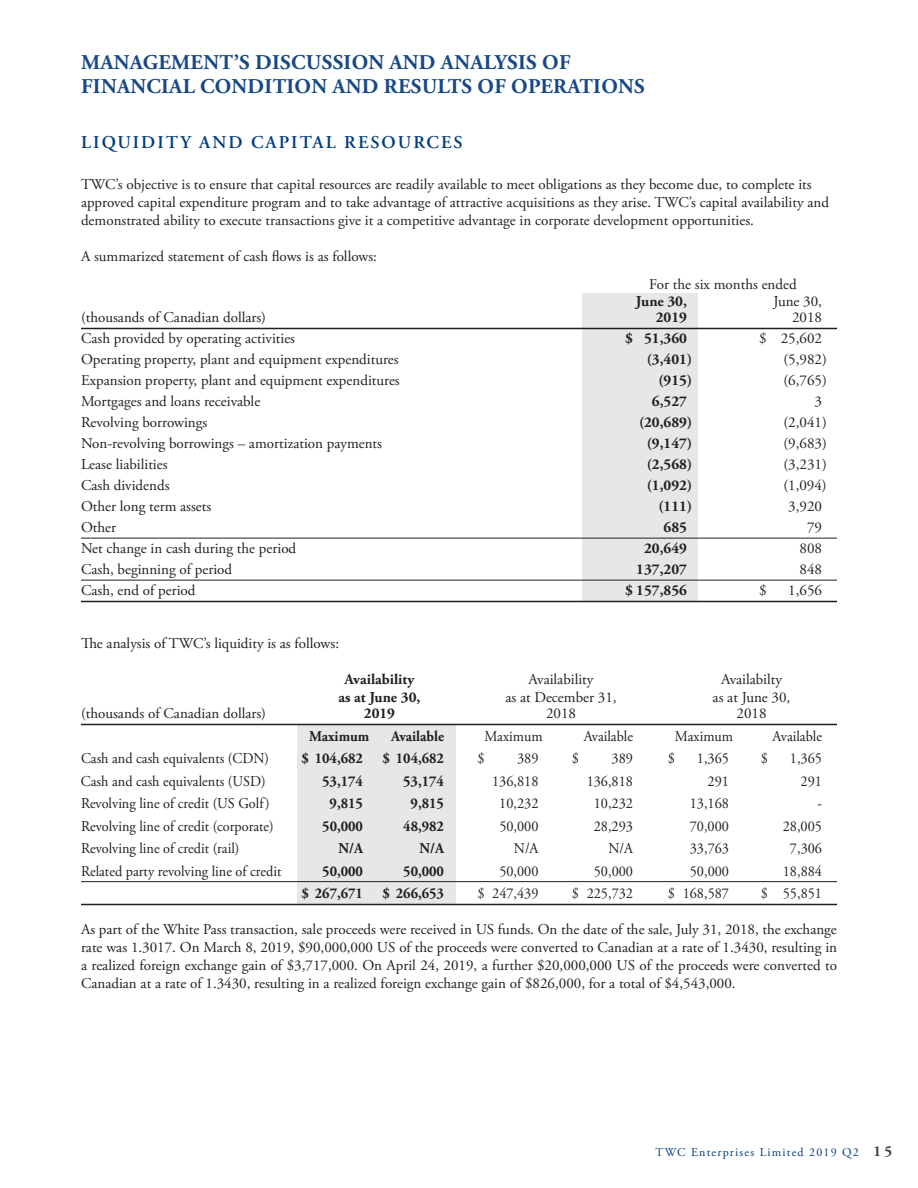
<style>
.page{position:relative;width:918px;height:1188px;background:#fff}
.page>*{position:absolute;margin:0;border:0;box-sizing:border-box;transform-origin:0 0}
.t1{font:700 21px/24px "Adobe Garamond Pro";letter-spacing:.015em;color:#184987}
.t2{font:600 18px "Adobe Garamond Pro";letter-spacing:.115em;color:#013d7d}
.t3{font:15px/18px "Adobe Garamond Pro";color:#231f20}
.t4{font:15px "Adobe Garamond Pro";color:#231f20;scale:.95 1}
.t5{font:700 15px "Adobe Garamond Pro";color:#231f20}
.t6{font:700 15px "Adobe Garamond Pro";color:#231f20;scale:.95 1}
.t7{font:12px "Adobe Garamond Pro";letter-spacing:.1em;color:#013d7d}
.s1{font-weight:700;font-size:15px;color:#3e3e3f}
</style>
<div class="page">
<div style="left:297px;top:724px;width:159px;height:180px;background:#e6e7e9"></div>
<div style="left:582px;top:293px;width:116px;height:309px;background:#e6e7e9"></div>
<hr style="left:81px;top:328px;width:756px;height:1px;background:#231f20">
<hr style="left:81px;top:538px;width:756px;height:1px;background:#231f20">
<hr style="left:81px;top:580px;width:756px;height:1px;background:#231f20">
<hr style="left:81px;top:601px;width:756px;height:1px;background:#231f20">
<hr style="left:81px;top:724px;width:756px;height:1px;background:#231f20">
<hr style="left:81px;top:881px;width:756px;height:1px;background:#231f20">
<hr style="left:81px;top:904px;width:756px;height:1px;background:#231f20">
<h1 class="t1" style="left:81px;top:51px;width:565px">MANAGEMENT’S DISCUSSION AND ANALYSIS OF<br>FINANCIAL CONDITION AND RESULTS OF OPERATIONS</h1>
<p class="t2" style="left:81px;top:132px;width:383px">LIQUIDITY AND CAPITAL RESOURCES</p>
<p class="t3" style="left:81px;top:175px;width:749px">TWC’s objective is to ensure that capital resources are readily available to meet obligations as they become due, to complete its approved capital expenditure program and to take advantage of attractive acquisitions as they arise. TWC’s capital availability and demonstrated ability to execute transactions give it a competitive advantage in corporate development opportunities.</p>
<p class="t3" style="left:81px;top:247px;width:298px">A summarized statement of cash flows is as follows:</p>
<p class="t3" style="left:649px;top:276px;width:149px">For the six months ended</p>
<p class="t5" style="left:636px;top:292px;width:53px">June 30,</p>
<p class="t3" style="left:773px;top:293px;width:50px">June 30,</p>
<p class="t3" style="left:81px;top:309px;width:187px">(thousands of Canadian dollars)</p>
<p class="t5" style="left:656px;top:309px;width:33px">2019</p>
<p class="t3" style="left:792px;top:309px;width:31px">2018</p>
<p class="t3" style="left:81px;top:330px;width:216px">Cash provided by operating activities</p>
<p class="t5" style="left:625px;top:330px;width:63px">$ 51,360</p>
<p class="t3" style="left:759px;top:330px;width:65px">$ 25,602</p>
<p class="t3" style="left:81px;top:351px;width:319px">Operating property, plant and equipment expenditures</p>
<p class="t5" style="left:647px;top:351px;width:47px">(3,401)</p>
<p class="t3" style="left:783px;top:351px;width:45px">(5,982)</p>
<p class="t3" style="left:81px;top:372px;width:320px">Expansion property, plant and equipment expenditures</p>
<p class="t5" style="left:659px;top:372px;width:35px">(915)</p>
<p class="t3" style="left:783px;top:372px;width:45px">(6,765)</p>
<p class="t3" style="left:81px;top:393px;width:181px">Mortgages and loans receivable</p>
<p class="t5" style="left:652px;top:393px;width:37px">6,527</p>
<p class="t3" style="left:814px;top:393px;width:9px">3</p>
<p class="t3" style="left:81px;top:414px;width:128px">Revolving borrowings</p>
<p class="t5" style="left:639px;top:414px;width:55px">(20,689)</p>
<p class="t3" style="left:783px;top:414px;width:45px">(2,041)</p>
<p class="t3" style="left:81px;top:435px;width:303px">Non-revolving borrowings – amortization payments</p>
<p class="t5" style="left:647px;top:435px;width:47px">(9,147)</p>
<p class="t3" style="left:783px;top:435px;width:45px">(9,683)</p>
<p class="t3" style="left:81px;top:456px;width:88px">Lease liabilities</p>
<p class="t5" style="left:647px;top:456px;width:47px">(2,568)</p>
<p class="t3" style="left:783px;top:456px;width:45px">(3,231)</p>
<p class="t3" style="left:81px;top:477px;width:90px">Cash dividends</p>
<p class="t5" style="left:647px;top:477px;width:47px">(1,092)</p>
<p class="t3" style="left:783px;top:477px;width:45px">(1,094)</p>
<p class="t3" style="left:81px;top:498px;width:132px">Other long term assets</p>
<p class="t5" style="left:659px;top:498px;width:35px">(111)</p>
<p class="t3" style="left:788px;top:498px;width:35px">3,920</p>
<p class="t3" style="left:81px;top:519px;width:37px">Other</p>
<p class="t5" style="left:664px;top:519px;width:25px">685</p>
<p class="t3" style="left:807px;top:519px;width:16px">79</p>
<p class="t3" style="left:81px;top:540px;width:217px">Net change in cash during the period</p>
<p class="t5" style="left:644px;top:540px;width:44px">20,649</p>
<p class="t3" style="left:800px;top:540px;width:24px">808</p>
<p class="t3" style="left:81px;top:561px;width:153px">Cash, beginning of period</p>
<p class="t5" style="left:636px;top:561px;width:52px">137,207</p>
<p class="t3" style="left:800px;top:561px;width:24px">848</p>
<p class="t3" style="left:81px;top:582px;width:116px">Cash, end of period</p>
<p class="t5" style="left:625px;top:582px;width:63px">$ 157,856</p>
<p class="t3" style="left:759px;top:582px;width:9px">$</p>
<p class="t3" style="left:788px;top:582px;width:35px">1,656</p>
<p class="t3" style="left:81px;top:635px;width:260px">The analysis of TWC’s liquidity is as follows:</p>
<p class="t5" style="left:345px;top:670px;width:71px">Availability</p>
<p class="t3" style="left:529px;top:671px;width:66px">Availability</p>
<p class="t3" style="left:721px;top:671px;width:63px">Availabilty</p>
<p class="t5" style="left:339px;top:688px;width:83px">as at June 30,</p>
<p class="t3" style="left:505px;top:689px;width:113px">as at December 31,</p>
<p class="t3" style="left:713px;top:689px;width:79px">as at June 30,</p>
<p class="t3" style="left:81px;top:705px;width:187px">(thousands of Canadian dollars)</p>
<p class="t5" style="left:364px;top:705px;width:33px">2019</p>
<p class="t3" style="left:546px;top:705px;width:31px">2018</p>
<p class="t3" style="left:737px;top:705px;width:31px">2018</p>
<p class="t6" style="left:309px;top:727px;width:65px">Maximum</p>
<p class="t6" style="left:391px;top:727px;width:57px">Available</p>
<p class="t4" style="left:485px;top:727px;width:63px">Maximum</p>
<p class="t4" style="left:584px;top:727px;width:53px">Available</p>
<p class="t4" style="left:675px;top:727px;width:63px">Maximum</p>
<p class="t4" style="left:773px;top:727px;width:53px">Available</p>
<p class="t4" style="left:81px;top:750px;width:200px">Cash and cash equivalents (CDN)</p>
<p class="t6" style="left:302px;top:750px;width:66px">$ 104,682</p>
<p class="t6" style="left:383px;top:750px;width:66px">$ 104,682</p>
<p class="t4" style="left:477px;top:750px;width:9px">$</p>
<p class="t4" style="left:517px;top:750px;width:24px">389</p>
<p class="t4" style="left:572px;top:750px;width:9px">$</p>
<p class="t4" style="left:612px;top:750px;width:24px">389</p>
<p class="t4" style="left:668px;top:750px;width:9px">$</p>
<p class="t4" style="left:697px;top:750px;width:35px">1,365</p>
<p class="t4" style="left:761px;top:750px;width:9px">$</p>
<p class="t4" style="left:790px;top:750px;width:35px">1,365</p>
<p class="t4" style="left:81px;top:772px;width:196px">Cash and cash equivalents (USD)</p>
<p class="t6" style="left:322px;top:772px;width:44px">53,174</p>
<p class="t6" style="left:403px;top:772px;width:44px">53,174</p>
<p class="t4" style="left:492px;top:772px;width:50px">136,818</p>
<p class="t4" style="left:587px;top:772px;width:50px">136,818</p>
<p class="t4" style="left:708px;top:772px;width:24px">291</p>
<p class="t4" style="left:801px;top:772px;width:24px">291</p>
<p class="t4" style="left:81px;top:795px;width:200px">Revolving line of credit (US Golf)</p>
<p class="t6" style="left:330px;top:795px;width:37px">9,815</p>
<p class="t6" style="left:411px;top:795px;width:37px">9,815</p>
<p class="t4" style="left:499px;top:795px;width:43px">10,232</p>
<p class="t4" style="left:594px;top:795px;width:43px">10,232</p>
<p class="t4" style="left:690px;top:795px;width:43px">13,168</p>
<p class="t4" style="left:817px;top:795px;width:6px">-</p>
<p class="t4" style="left:81px;top:817px;width:204px">Revolving line of credit (corporate)</p>
<p class="t6" style="left:322px;top:817px;width:44px">50,000</p>
<p class="t6" style="left:403px;top:817px;width:44px">48,982</p>
<p class="t4" style="left:499px;top:817px;width:43px">50,000</p>
<p class="t4" style="left:594px;top:817px;width:43px">28,293</p>
<p class="t4" style="left:690px;top:817px;width:43px">70,000</p>
<p class="t4" style="left:783px;top:817px;width:43px">28,005</p>
<p class="t4" style="left:81px;top:840px;width:168px">Revolving line of credit (rail)</p>
<p class="t6" style="left:339px;top:840px;width:27px">N/A</p>
<p class="t6" style="left:420px;top:840px;width:27px">N/A</p>
<p class="t4" style="left:514px;top:840px;width:27px">N/A</p>
<p class="t4" style="left:608px;top:840px;width:27px">N/A</p>
<p class="t4" style="left:690px;top:840px;width:43px">33,763</p>
<p class="t4" style="left:790px;top:840px;width:35px">7,306</p>
<p class="t4" style="left:81px;top:862px;width:213px">Related party revolving line of credit</p>
<p class="t6" style="left:322px;top:862px;width:44px">50,000</p>
<p class="t6" style="left:403px;top:862px;width:44px">50,000</p>
<p class="t4" style="left:499px;top:862px;width:43px">50,000</p>
<p class="t4" style="left:594px;top:862px;width:43px">50,000</p>
<p class="t4" style="left:690px;top:862px;width:43px">50,000</p>
<p class="t4" style="left:783px;top:862px;width:43px">18,884</p>
<p class="t6" style="left:302px;top:885px;width:66px">$ 267,671</p>
<p class="t6" style="left:383px;top:885px;width:66px">$ 266,653</p>
<p class="t4" style="left:477px;top:885px;width:66px">$ 247,439</p>
<p class="t4" style="left:572px;top:885px;width:66px">$ 225,732</p>
<p class="t4" style="left:668px;top:885px;width:66px">$ 168,587</p>
<p class="t4" style="left:761px;top:885px;width:66px">$ 55,851</p>
<p class="t3" style="left:81px;top:921px;width:758px;text-align:justify">As part of the White Pass transaction, sale proceeds were received in US funds. On the date of the sale, July 31, 2018, the exchange rate was 1.3017. On March 8, 2019, $90,000,000 US of the proceeds were converted to Canadian at a rate of 1.3430, resulting in a realized foreign exchange gain of $3,717,000. On April 24, 2019, a further $20,000,000 US of the proceeds were converted to Canadian at a rate of 1.3430, resulting in a realized foreign exchange gain of $826,000, for a total of $4,543,000.</p>
<p class="t7" style="left:656px;top:1145px;width:238px">TWC Enterprises Limited 2019 Q2 <span class="s1">15</span></p>
</div>
